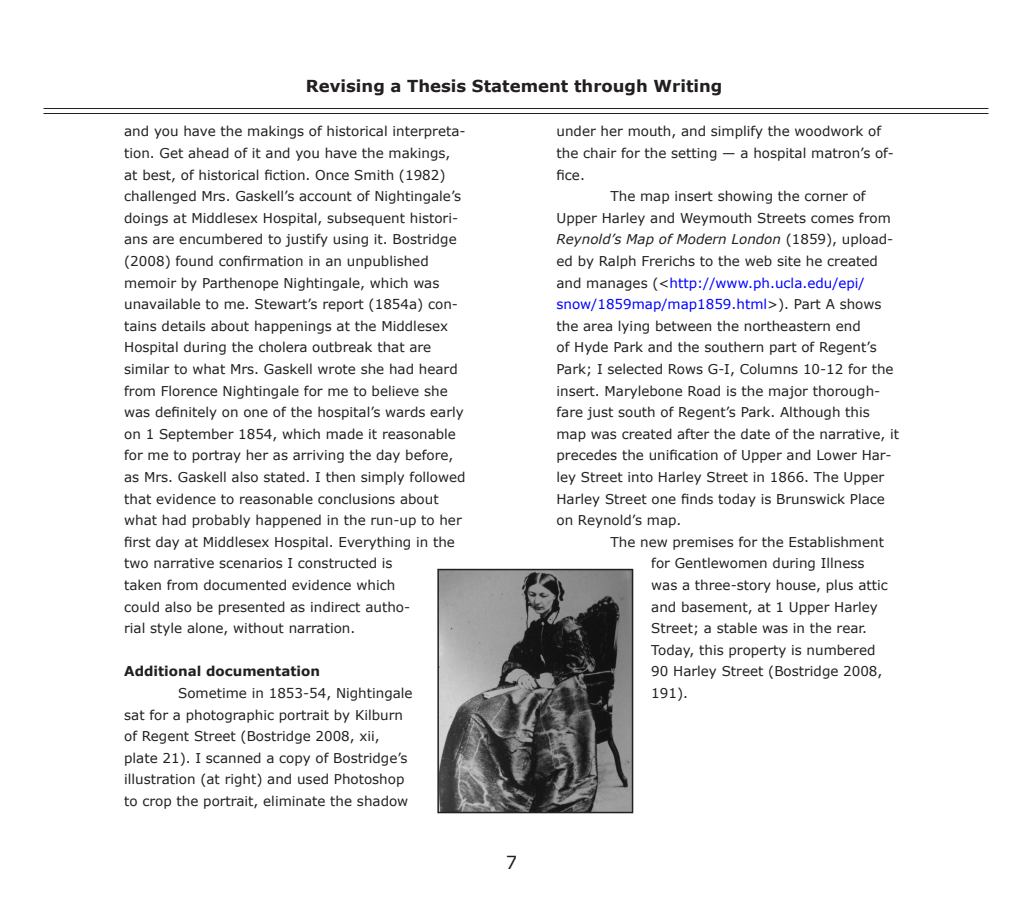
<style>
.page{position:relative;width:1026px;height:918px;background:#fff}
.page>*{position:absolute;margin:0;border:0;box-sizing:border-box;transform-origin:0 0}
.t1{font:18px "Verdana";color:#231f20}
.t2{font:700 16.5px "Verdana";color:#231f20}
.t3{font:13.5px/21.6px "Verdana";color:#231f20}
.t4{font:700 13.5px "Verdana";color:#231f20}
.s1{font-style:italic}
.s2{color:#00f}
</style>
<div class="page">
<hr style="left:44px;top:108px;width:944px;height:1px;background:#231f20">
<hr style="left:44px;top:113px;width:944px;height:1px;background:#231f20">
<img style="left:440px;top:572px;width:190px;height:238px">
<div style="left:437px;top:569px;width:196px;height:244px;border:2px solid #231f20"></div>
<p class="t2" style="left:306px;top:74px;width:418px">Revising a Thesis Statement through Writing</p>
<p class="t3" style="left:124px;top:120px;width:343px">and you have the makings of historical interpreta&shy;tion. Get ahead of it and you have the makings, at best, of historical fiction. Once Smith (1982) challenged Mrs. Gaskell’s account of Nightingale’s doings at Middlesex Hospital, subsequent histori&shy;ans are encumbered to justify using it. Bostridge (2008) found confirmation in an unpublished memoir by Parthenope Nightingale, which was unavailable to me. Stewart’s report (1854a) con&shy;tains details about happenings at the Middlesex Hospital during the cholera outbreak that are similar to what Mrs. Gaskell wrote she had heard from Florence Nightingale for me to believe she was definitely on one of the hospital’s wards early on 1 September 1854, which made it reasonable for me to portray her as arriving the day before, as Mrs. Gaskell also stated. I then simply followed that evidence to reasonable conclusions about what had probably happened in the run-up to her first day at Middlesex Hospital. Everything in the two narrative scenarios I constructed is<br>taken from documented evidence which<br>could also be presented as indirect autho-<br>rial style alone, without narration.</p>
<p class="t4" style="left:124px;top:662px;width:197px">Additional documentation</p>
<p class="t3" style="left:124px;top:682px;width:290px;text-indent:54px">Sometime in 1853-54, Nightingale sat for a photographic portrait by Kilburn of Regent Street (Bostridge 2008, xii, plate 21). I scanned a copy of Bostridge’s illustration (at right) and used Photoshop to crop the portrait, eliminate the shadow</p>
<p class="t3" style="left:556px;top:120px;width:339px">under her mouth, and simplify the woodwork of the chair for the setting — a hospital matron’s of&shy;fice.</p>
<p class="t3" style="left:556px;top:185px;width:344px;text-indent:54px">The map insert showing the corner of Upper Harley and Weymouth Streets comes from <span class="s1">Reynold’s Map of Modern London</span> (1859), upload&shy;ed by Ralph Frerichs to the web site he created and manages (&lt;<span class="s2">http://www.ph.ucla.edu/epi/ snow/1859map/map1859.html</span>&gt;). Part A shows the area lying between the northeastern end<br>of Hyde Park and the southern part of Regent’s Park; I selected Rows G-I, Columns 10-12 for the insert. Marylebone Road is the major thorough&shy;fare just south of Regent’s Park. Although this map was created after the date of the narrative, it precedes the unification of Upper and Lower Har&shy;ley Street into Harley Street in 1866. The Upper Harley Street one finds today is Brunswick Place on Reynold’s map.</p>
<p class="t3" style="left:651px;top:531px;width:238px;text-indent:-41px">The new premises for the Establishment for Gentlewomen during Illness was a three-story house, plus attic and basement, at 1 Upper Harley<br>Street; a stable was in the rear.<br>Today, this property is numbered<br>90 Harley Street (Bostridge 2008,<br>191).</p>
<h1 class="t1" style="left:506px;top:850px;width:13px">7</h1>
</div>
